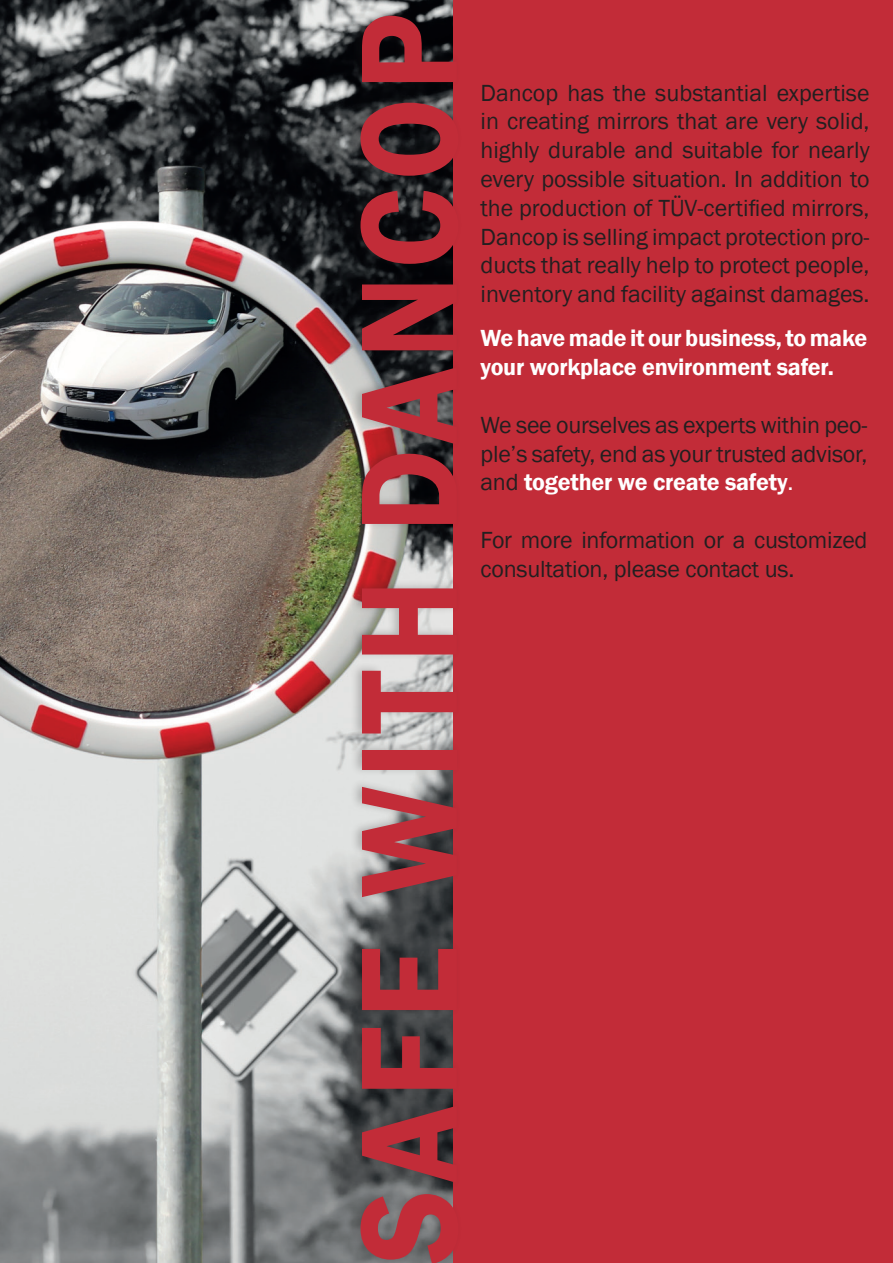
<style>
.page{position:relative;width:893px;height:1263px;background:#fff}
.page>*{position:absolute;margin:0;border:0;box-sizing:border-box;transform-origin:0 0}
.t1{font:600 142.5px "Franklin Gothic";letter-spacing:.06em;color:#c22c38;scale:.9 1}
.t2{font:24px/28.8px "Franklin Gothic";letter-spacing:-.01em;color:#231f20;text-align:justify}
.t3{font:600 24px/28.8px "Franklin Gothic";letter-spacing:-.01em;color:#fff}
.s1{font-weight:600;color:#fff}
.s2{color:#fff}
</style>
<div class="page">
<div style="left:444px;top:0;width:449px;height:1263px;background:#c22c38"></div>
<img style="left:0;top:0;width:453px;height:1263px">
<div style="left:348px;top:6px;width:115px;height:1257px;background:#231f20;opacity:.25"></div>
<h1 class="t1" style="left:322px;top:1264px;width:1391px;rotate:-90deg">SAFE WITH DANCOP</h1>
<p class="t2" style="left:480px;top:79px;width:391px">Dancop has the substantial expertise in creating mirrors that are very solid, highly durable and suitable for nearly every possible situation. In addition to the production of TÜV-certified mirrors, Dancop is selling impact protection pro&shy;ducts that really help to protect people, inventory and facility against damages.</p>
<p class="t3" style="left:480px;top:324px;width:388px">We have made it our business, to make your workplace environment safer.</p>
<p class="t2" style="left:480px;top:411px;width:389px">We see ourselves as experts within peo&shy;ple’s safety, end as your trusted advisor, and <span class="s1">together we create safety</span><span class="s2">.</span></p>
<p class="t2" style="left:480px;top:526px;width:388px">For more information or a customized consultation, please contact us.</p>
</div>
